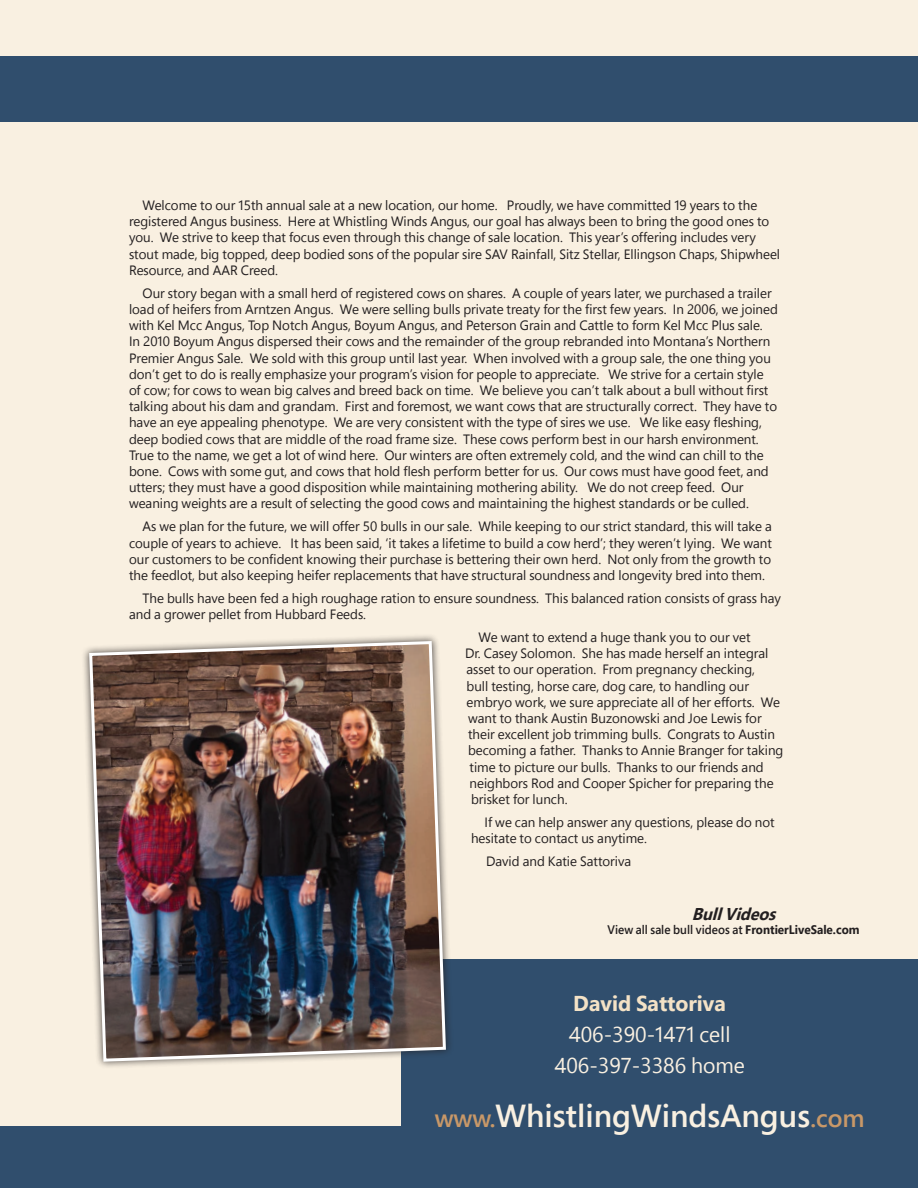
<style>
.page{position:relative;width:918px;height:1188px;background:#f9f0e1}
.page>*{position:absolute;margin:0;border:0;box-sizing:border-box;transform-origin:0 0}
.t1{font:600 31.8px "Segoe Pro Display";color:#f9f0e1}
.t2{font:21.45px/30.9px "Segoe Pro Display";color:#f9f0e1;text-align:center}
.t3{font:700 21.45px "Segoe Pro Display";color:#f4e2c6}
.t4{font:italic 700 17.1px "Segoe Pro Display";color:#231f20;scale:.95 1}
.t5{font:13.5px/16.2px "Segoe Pro Display";color:#231f20}
.t6{font:600 12.45px "Segoe Pro Display";color:#231f20;scale:.95 1}
.s1{font-weight:700}
.s2{font-size:25.05px;color:#c89868}
</style>
<div class="page">
<div style="left:401px;top:960px;width:517px;height:228px;background:#304e6d"></div>
<div style="left:0;top:1127px;width:646px;height:61px;background:#304e6d"></div>
<div style="left:0;top:56px;width:918px;height:65px;background:#304e6d"></div>
<div style="left:81px;top:633px;width:373px;height:437px;background:#231f20;opacity:.75"></div>
<img style="left:88px;top:639px;width:360px;height:424px">
<p class="t5" style="left:129px;top:197px;width:653px;text-indent:14px">Welcome to our 15th annual sale at a new location, our home. Proudly, we have committed 19 years to the registered Angus business. Here at Whistling Winds Angus, our goal has always been to bring the good ones to you. We strive to keep that focus even through this change of sale location. This year’s offering includes very stout made, big topped, deep bodied sons of the popular sire SAV Rainfall, Sitz Stellar, Ellingson Chaps, Shipwheel Resource, and AAR Creed.</p>
<p class="t5" style="left:129px;top:285px;width:650px;text-indent:14px">Our story began with a small herd of registered cows on shares. A couple of years later, we purchased a trailer load of heifers from Arntzen Angus. We were selling bulls private treaty for the first few years. In 2006, we joined with Kel Mcc Angus, Top Notch Angus, Boyum Angus, and Peterson Grain and Cattle to form Kel Mcc Plus sale.<br>In 2010 Boyum Angus dispersed their cows and the remainder of the group rebranded into Montana’s Northern Premier Angus Sale. We sold with this group until last year. When involved with a group sale, the one thing you don’t get to do is really emphasize your program’s vision for people to appreciate. We strive for a certain style of cow; for cows to wean big calves and breed back on time. We believe you can’t talk about a bull without first talking about his dam and grandam. First and foremost, we want cows that are structurally correct. They have to have an eye appealing phenotype. We are very consistent with the type of sires we use. We like easy fleshing, deep bodied cows that are middle of the road frame size. These cows perform best in our harsh environment.<br>True to the name, we get a lot of wind here. Our winters are often extremely cold, and the wind can chill to the bone. Cows with some gut, and cows that hold flesh perform better for us. Our cows must have good feet, and utters; they must have a good disposition while maintaining mothering ability. We do not creep feed. Our weaning weights are a result of selecting the good cows and maintaining the highest standards or be culled.</p>
<p class="t5" style="left:129px;top:518px;width:644px;text-align:justify;text-indent:14px">As we plan for the future, we will offer 50 bulls in our sale. While keeping to our strict standard, this will take a couple of years to achieve. It has been said, ‘it takes a lifetime to build a cow herd’; they weren’t lying. We want our customers to be confident knowing their purchase is bettering their own herd. Not only from the growth to the feedlot, but also keeping heifer replacements that have structural soundness and longevity bred into them.</p>
<p class="t5" style="left:129px;top:590px;width:653px;text-indent:14px">The bulls have been fed a high roughage ration to ensure soundness. This balanced ration consists of grass hay and a grower pellet from Hubbard Feeds.</p>
<p class="t5" style="left:479px;top:629px;width:274px">We want to extend a huge thank you to our vet</p>
<p class="t5" style="left:465px;top:645px;width:305px">Dr. Casey Solomon. She has made herself an integral</p>
<p class="t5" style="left:467px;top:661px;width:290px">asset to our operation. From pregnancy checking,</p>
<p class="t5" style="left:467px;top:677px;width:284px">bull testing, horse care, dog care, to handling our</p>
<p class="t5" style="left:467px;top:694px;width:315px">embryo work, we sure appreciate all of her efforts. We</p>
<p class="t5" style="left:468px;top:710px;width:295px">want to thank Austin Buzonowski and Joe Lewis for</p>
<p class="t5" style="left:468px;top:726px;width:309px">their excellent job trimming bulls. Congrats to Austin</p>
<p class="t5" style="left:468px;top:742px;width:317px">becoming a father. Thanks to Annie Branger for taking</p>
<p class="t5" style="left:470px;top:758px;width:296px">time to picture our bulls. Thanks to our friends and</p>
<p class="t5" style="left:470px;top:775px;width:306px">neighbors Rod and Cooper Spicher for preparing the</p>
<p class="t5" style="left:471px;top:791px;width:98px">brisket for lunch.</p>
<p class="t5" style="left:471px;top:814px;width:305px;text-indent:14px">If we can help answer any questions, please do not hesitate to contact us anytime.</p>
<p class="t5" style="left:486px;top:853px;width:147px">David and Katie Sattoriva</p>
<p class="t4" style="left:692px;top:902px;width:96px">BullVideos</p>
<p class="t6" style="left:608px;top:921px;width:267px">View all sale bull videos at <span class="s1">FrontierLiveSale.com</span></p>
<h2 class="t3" style="left:573px;top:988px;width:154px">David Sattoriva</h2>
<h2 class="t2" style="left:554px;top:1018px;width:192px">406-390-1471 cell<br>406-397-3386 home</h2>
<h1 class="t1" style="left:435px;top:1094px;width:431px"><span class="s2">www.</span>WhistlingWindsAngus<span class="s2">.com</span></h1>
</div>
